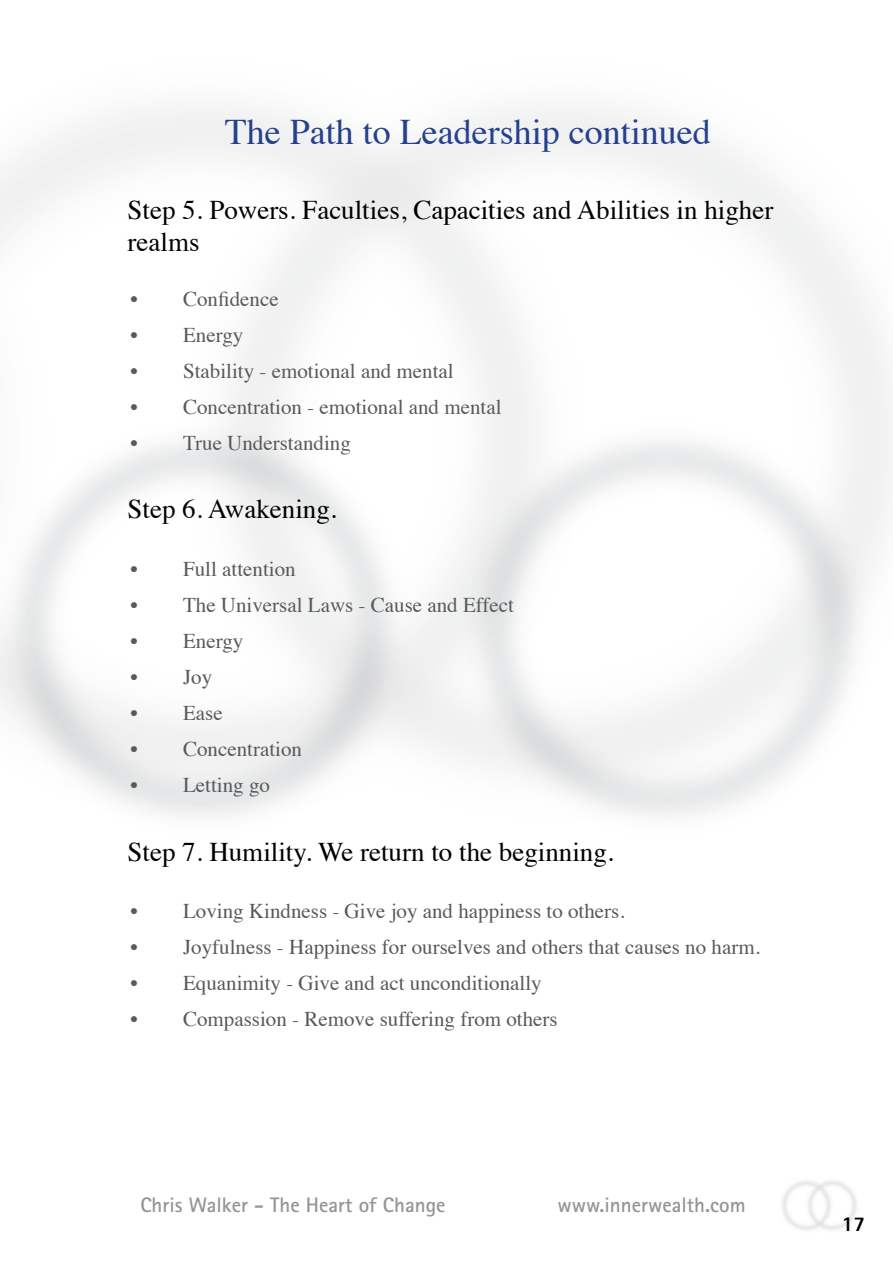
<style>
.page{position:relative;width:893px;height:1263px;background:#fff}
.page>*{position:absolute;margin:0;border:0;box-sizing:border-box;transform-origin:0 0}
.t1{font:36px "Times";color:#25408f}
.t2{font:27px/32.4px "Times";color:#000}
.t3{font:21px "Times";color:#58595b}
.t4{font:700 21px "Rotis Sans Serif";color:#939598}
.t5{font:800 21px "Rotis Sans Serif";color:#000}
</style>
<div class="page">
<h1 class="t1" style="left:225px;top:117px;width:487px">The Path to Leadership continued</h1>
<p class="t2" style="left:128px;top:196px;width:647px">Step 5. Powers. Faculties, Capacities and Abilities in higher realms</p>
<p class="t3" style="left:131px;top:290px;width:150px">• Confidence</p>
<p class="t3" style="left:131px;top:326px;width:114px">• Energy</p>
<p class="t3" style="left:131px;top:362px;width:325px">• Stability - emotional and mental</p>
<p class="t3" style="left:131px;top:398px;width:372px">• Concentration - emotional and mental</p>
<p class="t3" style="left:131px;top:434px;width:222px">• True Understanding</p>
<p class="t2" style="left:128px;top:495px;width:211px">Step 6. Awakening.</p>
<p class="t3" style="left:131px;top:560px;width:167px">• Full attention</p>
<p class="t3" style="left:131px;top:596px;width:385px">• The Universal Laws - Cause and Effect</p>
<p class="t3" style="left:131px;top:632px;width:114px">• Energy</p>
<p class="t3" style="left:131px;top:668px;width:83px">• Joy</p>
<p class="t3" style="left:131px;top:704px;width:94px">• Ease</p>
<p class="t3" style="left:131px;top:740px;width:173px">• Concentration</p>
<p class="t3" style="left:131px;top:776px;width:141px">• Letting go</p>
<p class="t2" style="left:128px;top:837px;width:488px">Step 7. Humility. We return to the beginning.</p>
<p class="t3" style="left:131px;top:902px;width:496px">• Loving Kindness - Give joy and happiness to others.</p>
<p class="t3" style="left:131px;top:938px;width:631px">• Joyfulness - Happiness for ourselves and others that causes no harm.</p>
<p class="t3" style="left:131px;top:974px;width:413px">• Equanimity - Give and act unconditionally</p>
<p class="t3" style="left:131px;top:1010px;width:429px">• Compassion - Remove suffering from others</p>
<p class="t4" style="left:140px;top:1191px;width:307px">Chris Walker - The Heart of Change</p>
<p class="t4" style="left:557px;top:1191px;width:190px">www.innerwealth.com</p>
<p class="t5" style="left:842px;top:1210px;width:25px">17</p>
</div>
